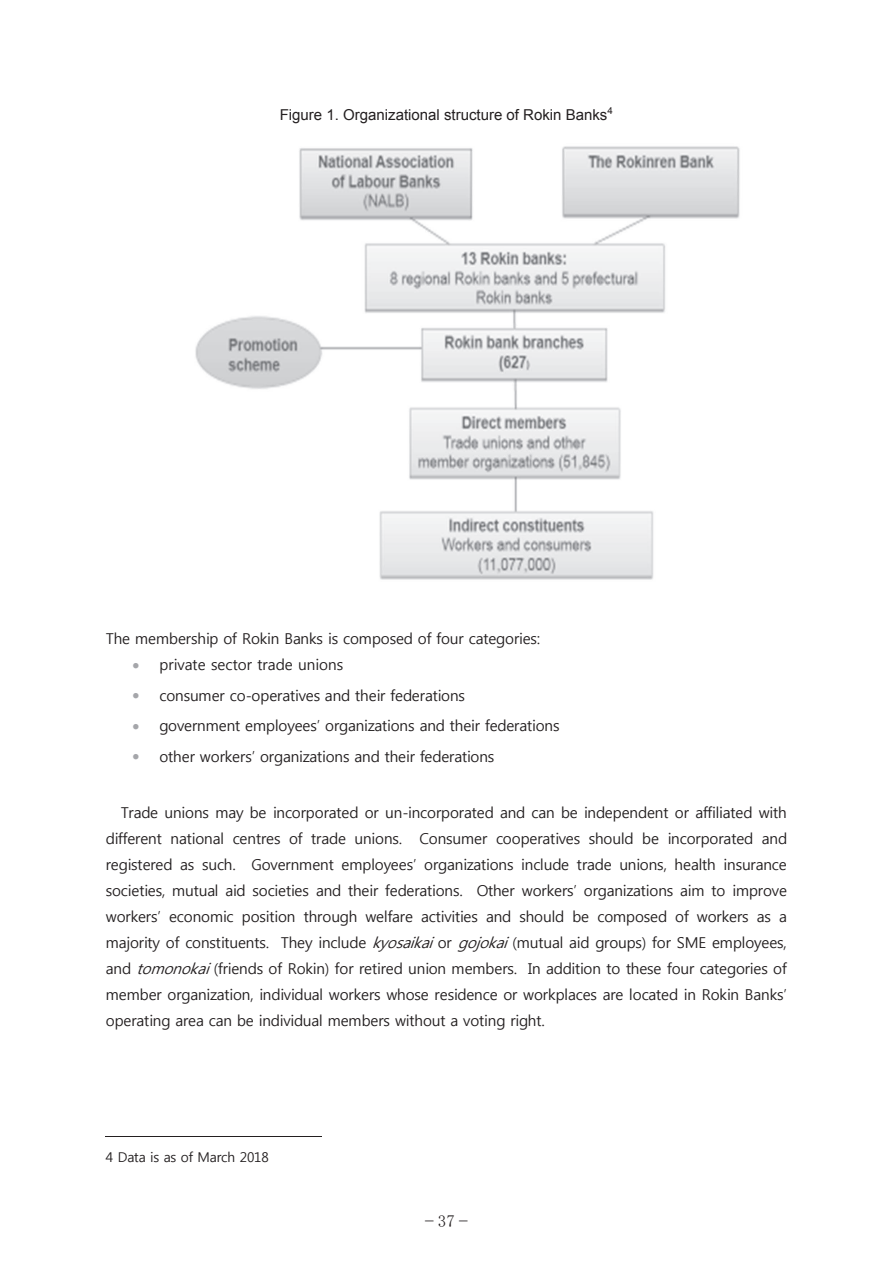
<style>
.page{position:relative;width:893px;height:1263px;background:#fff}
.page>*{position:absolute;margin:0;border:0;box-sizing:border-box;transform-origin:0 0}
.t1{font:16.95px "MS Mincho";color:#231f20}
.t2{font:15px/26px "Malgun Gothic";letter-spacing:-.01em;color:#231f20;text-align:justify}
.t3{font:15px "Arial";color:#231f20}
.t4{font:13.5px "Malgun Gothic";letter-spacing:-.01em;color:#231f20}
.s1{color:#a5a6aa}
.s2{font-style:italic}
</style>
<div class="page">
<hr style="left:106px;top:1136px;width:216px;height:1px;background:#231f20">
<img style="left:195px;top:146px;width:545px;height:434px">
<p class="t3" style="left:280px;top:105px;width:335px">Figure 1. Organizational structure of Rokin Banks<sup>4</sup></p>
<p class="t2" style="left:106px;top:626px;width:436px">The membership of Rokin Banks is composed of four categories:</p>
<p class="t2" style="left:133px;top:652px;width:212px"><span class="s1">•</span> private sector trade unions</p>
<p class="t2" style="left:133px;top:683px;width:334px"><span class="s1">•</span> consumer co-operatives and their federations</p>
<p class="t2" style="left:133px;top:713px;width:428px"><span class="s1">•</span> government employees’ organizations and their federations</p>
<p class="t2" style="left:133px;top:743px;width:363px"><span class="s1">•</span> other workers’ organizations and their federations</p>
<p class="t2" style="left:106px;top:800px;width:683px;text-indent:15px">Trade unions may be incorporated or un-incorporated and can be independent or affiliated with different national centres of trade unions. Consumer cooperatives should be incorporated and registered as such. Government employees’ organizations include trade unions, health insurance societies, mutual aid societies and their federations. Other workers’ organizations aim to improve workers’ economic position through welfare activities and should be composed of workers as a majority of constituents. They include <span class="s2">kyosaikai</span>or <span class="s2">gojokai</span>(mutual aid groups) for SME employees, and <span class="s2">tomonokai</span>(friends of Rokin) for retired union members. In addition to these four categories of member organization, individual workers whose residence or workplaces are located in Rokin Banks’ operating area can be individual members without a voting right.</p>
<p class="t4" style="left:106px;top:1149px;width:165px">4 Data is as of March 2018</p>
<p class="t1" style="left:425px;top:1212px;width:44px">−37−</p>
</div>
